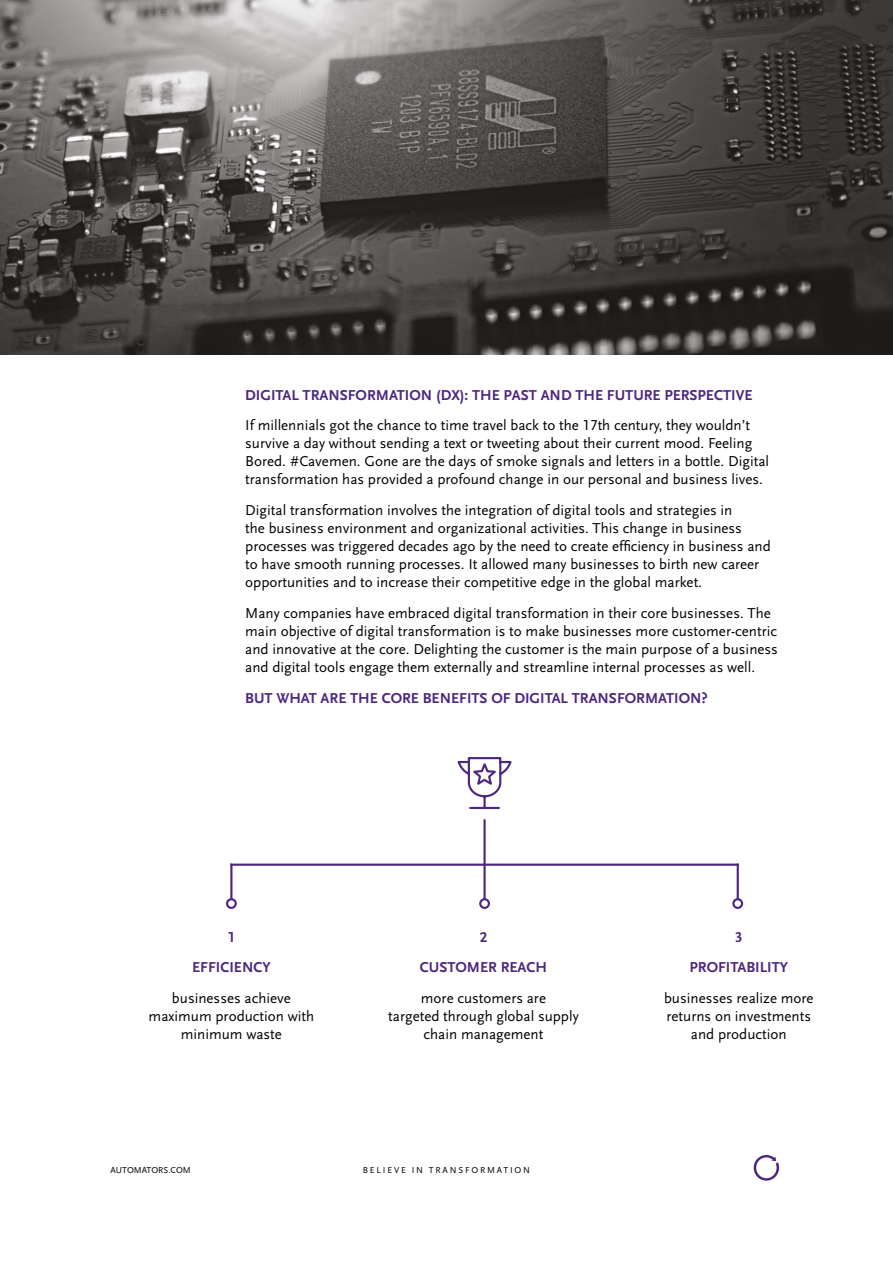
<style>
.page{position:relative;width:893px;height:1263px;background:#fff}
.page>*{position:absolute;margin:0;border:0;box-sizing:border-box;transform-origin:0 0}
.t1{font:15px/18px "Scala Sans LF";color:#000}
.t2{font:700 15px/30.8px "Scala Sans LF";color:#4e2680;text-align:center}
.t3{font:9px "Scala Sans";letter-spacing:.2em;color:#000}
.t4{font:9px "Scala Sans";color:#000}
</style>
<div class="page">
<svg style="left:754px;top:1155px;width:25px;height:25px"></svg>
<img style="left:0;top:0;width:893px;height:354px">
<svg style="left:457px;top:757px;width:55px;height:52px"></svg>
<hr style="left:483px;top:819px;width:3px;height:46px;background:#4e2680">
<hr style="left:230px;top:863px;width:2px;height:36px;background:#4e2680">
<div style="left:226px;top:898px;width:11px;height:11px;border:2px solid #4e2680;border-radius:50%"></div>
<hr style="left:483px;top:863px;width:3px;height:36px;background:#4e2680">
<div style="left:479px;top:898px;width:11px;height:11px;border:2px solid #4e2680;border-radius:50%"></div>
<hr style="left:737px;top:863px;width:2px;height:36px;background:#4e2680">
<div style="left:732px;top:898px;width:11px;height:11px;border:2px solid #4e2680;border-radius:50%"></div>
<hr style="left:230px;top:863px;width:509px;height:3px;background:#4e2680">
<p class="t2" style="left:245px;top:380px;width:509px">DIGITAL TRANSFORMATION (DX): THE PAST AND THE FUTURE PERSPECTIVE</p>
<p class="t1" style="left:245px;top:417px;width:525px">If millennials got the chance to time travel back to the 17th century, they wouldn’t survive a day without sending a text or tweeting about their current mood. Feeling Bored. #Cavemen. Gone are the days of smoke signals and letters in a bottle. Digital transformation has provided a profound change in our personal and business lives.</p>
<p class="t1" style="left:245px;top:501px;width:527px">Digital transformation involves the integration of digital tools and strategies in<br>the business environment and organizational activities. This change in business processes was triggered decades ago by the need to create efficiency in business and to have smooth running processes. It allowed many businesses to birth new career opportunities and to increase their competitive edge in the global market.</p>
<p class="t1" style="left:245px;top:604px;width:534px">Many companies have embraced digital transformation in their core businesses. The main objective of digital transformation is to make businesses more customer-centric and innovative at the core. Delighting the customer is the main purpose of a business and digital tools engage them externally and streamline internal processes as well.</p>
<p class="t2" style="left:245px;top:683px;width:464px">BUT WHAT ARE THE CORE BENEFITS OF DIGITAL TRANSFORMATION?</p>
<p class="t2" style="left:192px;top:922px;width:80px">1<br>EFFICIENCY</p>
<p class="t1" style="left:149px;top:989px;width:167px;text-align:center">businesses achieve maximum production with minimum waste</p>
<p class="t2" style="left:420px;top:922px;width:129px">2<br>CUSTOMER REACH</p>
<p class="t1" style="left:388px;top:989px;width:192px;text-align:center">more customers are<br>targeted through global supply chain management</p>
<p class="t4" style="left:111px;top:1165px;width:82px">AUTOMATORS.COM</p>
<p class="t3" style="left:363px;top:1165px;width:169px">BELIEVE IN TRANSFORMATION</p>
<p class="t2" style="left:690px;top:922px;width:100px">3<br>PROFITABILITY</p>
<p class="t1" style="left:664px;top:989px;width:151px;text-align:center">businesses realize more returns on investments and production</p>
</div>
